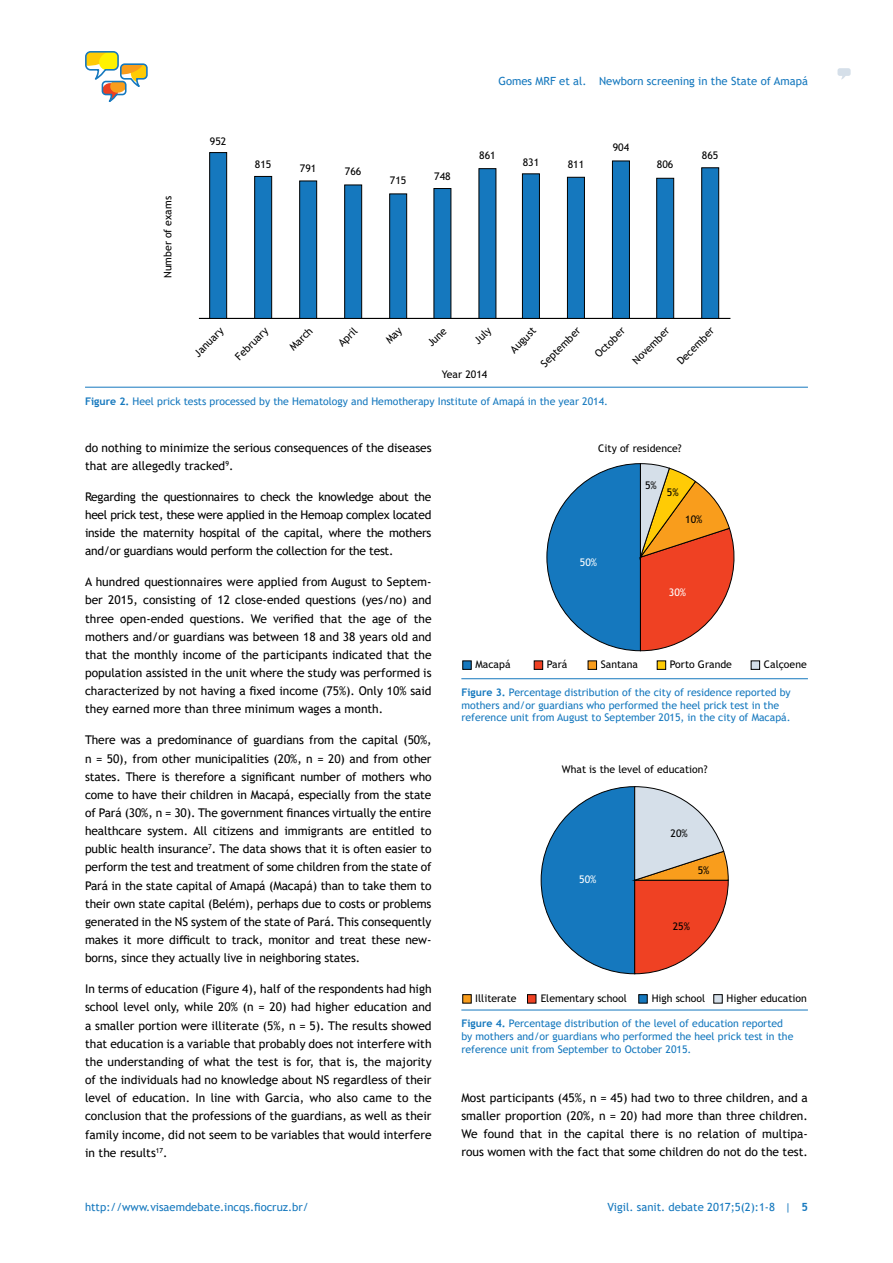
<style>
.page{position:relative;width:893px;height:1263px;background:#fff}
.page>*{position:absolute;margin:0;border:0;box-sizing:border-box;transform-origin:0 0}
.t1{font:12px/18.1px "Trebuchet MS";color:#000;text-align:justify}
.t2{font:11.25px "Trebuchet MS";color:#1578be}
.t3{font:10.5px/12.6px "Trebuchet MS";color:#1578be}
.t4{font:10.5px "Trebuchet MS";color:#000}
.t5{font:10.5px "Trebuchet MS";color:#fff}
.s1{font-weight:700}
</style>
<div class="page">
<svg style="left:85px;top:51px;width:63px;height:51px"></svg>
<svg style="left:837px;top:68px;width:14px;height:11px"></svg>
<hr style="left:85px;top:387px;width:723px;height:1px;background:#1578be">
<hr style="left:199px;top:318px;width:531px;height:1px;background:#000">
<div style="left:209px;top:152px;width:18px;height:167px;background:#1578be;border:1px solid #000"></div>
<div style="left:254px;top:176px;width:18px;height:143px;background:#1578be;border:1px solid #000"></div>
<div style="left:299px;top:181px;width:18px;height:138px;background:#1578be;border:1px solid #000"></div>
<div style="left:344px;top:185px;width:18px;height:134px;background:#1578be;border:1px solid #000"></div>
<div style="left:389px;top:194px;width:18px;height:125px;background:#1578be;border:1px solid #000"></div>
<div style="left:434px;top:188px;width:17px;height:131px;background:#1578be"></div>
<div style="left:479px;top:168px;width:17px;height:151px;background:#1578be"></div>
<div style="left:522px;top:173px;width:18px;height:146px;background:#1578be;border:1px solid #000"></div>
<div style="left:567px;top:177px;width:18px;height:142px;background:#1578be;border:1px solid #000"></div>
<div style="left:612px;top:161px;width:18px;height:158px;background:#1578be;border:1px solid #000"></div>
<div style="left:656px;top:178px;width:18px;height:141px;background:#1578be;border:1px solid #000"></div>
<div style="left:701px;top:167px;width:18px;height:152px;background:#1578be;border:1px solid #000"></div>
<hr style="left:461px;top:678px;width:347px;height:1px;background:#1578be">
<svg style="left:546px;top:463px;width:189px;height:188px"></svg>
<div style="left:462px;top:661px;width:9px;height:9px;background:#1578be;border:1px solid #000"></div>
<div style="left:751px;top:660px;width:9px;height:10px;background:#d5dfe9;border:1px solid #000"></div>
<div style="left:588px;top:661px;width:9px;height:9px;background:#f99d1c;border:1px solid #000"></div>
<div style="left:657px;top:661px;width:9px;height:9px;background:#ffcb05;border:1px solid #000"></div>
<div style="left:534px;top:660px;width:9px;height:10px;background:#ef4123;border:1px solid #000"></div>
<hr style="left:461px;top:1010px;width:347px;height:1px;background:#1578be">
<svg style="left:541px;top:786px;width:188px;height:188px"></svg>
<div style="left:462px;top:994px;width:10px;height:9px;background:#f99d1c;border:1px solid #000"></div>
<div style="left:713px;top:994px;width:10px;height:9px;background:#d5dfe9;border:1px solid #000"></div>
<div style="left:638px;top:994px;width:10px;height:9px;background:#1578be;border:1px solid #000"></div>
<div style="left:527px;top:994px;width:9px;height:9px;background:#ef4123;border:1px solid #000"></div>
<p class="t4" style="left:161px;top:278px;width:84px;rotate:-90deg">Number of exams</p>
<p class="t4" style="left:210px;top:135px;width:18px">952</p>
<p class="t4" style="left:255px;top:157px;width:18px">815</p>
<p class="t4" style="left:300px;top:162px;width:18px">791</p>
<p class="t4" style="left:345px;top:165px;width:18px">766</p>
<p class="t4" style="left:390px;top:174px;width:18px">715</p>
<p class="t4" style="left:434px;top:169px;width:18px">748</p>
<p class="t2" style="left:498px;top:74px;width:311px">Gomes MRF et al. Newborn screening in the State of Amapá</p>
<p class="t4" style="left:479px;top:148px;width:18px">861</p>
<p class="t4" style="left:523px;top:156px;width:18px">831</p>
<p class="t4" style="left:568px;top:157px;width:18px">811</p>
<p class="t4" style="left:613px;top:141px;width:18px">904</p>
<p class="t4" style="left:657px;top:157px;width:18px">806</p>
<p class="t4" style="left:702px;top:148px;width:18px">865</p>
<p class="t4" style="left:191px;top:350px;width:38px;rotate:-45deg">January</p>
<p class="t4" style="left:232px;top:354px;width:43px;rotate:-45deg">February</p>
<p class="t4" style="left:287px;top:344px;width:29px;rotate:-45deg">March</p>
<p class="t4" style="left:335px;top:340px;width:24px;rotate:-45deg">April</p>
<p class="t4" style="left:424px;top:340px;width:24px;rotate:-45deg">June</p>
<p class="t4" style="left:471px;top:338px;width:20px;rotate:-45deg">July</p>
<p class="t4" style="left:507px;top:346px;width:33px;rotate:-45deg">August</p>
<p class="t4" style="left:538px;top:360px;width:52px;rotate:-45deg">September</p>
<p class="t4" style="left:592px;top:351px;width:39px;rotate:-45deg">October</p>
<p class="t4" style="left:629px;top:358px;width:49px;rotate:-45deg">November</p>
<p class="t4" style="left:674px;top:358px;width:49px;rotate:-45deg">December</p>
<p class="t4" style="left:442px;top:368px;width:47px">Year 2014</p>
<p class="t3" style="left:85px;top:394px;width:525px"><span class="s1">Figure 2.</span> Heel prick tests processed by the Hematology and Hemotherapy Institute of Amapá in the year 2014.</p>
<p class="t1" style="left:85px;top:438px;width:348px">do nothing to minimize the serious consequences of the diseases that are allegedly tracked<sup>9</sup>.</p>
<p class="t1" style="left:85px;top:487px;width:348px">Regarding the questionnaires to check the knowledge about the heel prick test, these were applied in the Hemoap complex located inside the maternity hospital of the capital, where the mothers and/or guardians would perform the collection for the test.</p>
<p class="t1" style="left:85px;top:573px;width:348px">A hundred questionnaires were applied from August to Septem&shy;ber 2015, consisting of 12 close-ended questions (yes/no) and three open-ended questions. We verified that the age of the mothers and/or guardians was between 18 and 38 years old and that the monthly income of the participants indicated that the population assisted in the unit where the study was performed is characterized by not having a fixed income (75%). Only 10% said they earned more than three minimum wages a month.</p>
<p class="t1" style="left:85px;top:731px;width:348px">There was a predominance of guardians from the capital (50%, n = 50), from other municipalities (20%, n = 20) and from other states. There is therefore a significant number of mothers who come to have their children in Macapá, especially from the state of Pará (30%, n = 30). The government finances virtually the entire healthcare system. All citizens and immigrants are entitled to public health insurance<sup>7</sup>. The data shows that it is often easier to perform the test and treatment of some children from the state of Pará in the state capital of Amapá (Macapá) than to take them to their own state capital (Belém), perhaps due to costs or problems generated in the NS system of the state of Pará. This consequently makes it more difficult to track, monitor and treat these new&shy;borns, since they actually live in neighboring states.</p>
<p class="t1" style="left:85px;top:980px;width:348px">In terms of education (Figure 4), half of the respondents had high school level only, while 20% (n = 20) had higher education and a smaller portion were illiterate (5%, n = 5). The results showed that education is a variable that probably does not interfere with the understanding of what the test is for, that is, the majority of the individuals had no knowledge about NS regardless of their level of education. In line with Garcia, who also came to the conclusion that the professions of the guardians, as well as their family income, did not seem to be variables that would interfere in the results<sup>17</sup>.</p>
<p class="t4" style="left:598px;top:442px;width:85px">City of residence?</p>
<p class="t5" style="left:580px;top:556px;width:19px">50%</p>
<p class="t4" style="left:645px;top:479px;width:13px">5%</p>
<p class="t4" style="left:667px;top:485px;width:13px">5%</p>
<p class="t4" style="left:685px;top:513px;width:19px">10%</p>
<p class="t5" style="left:669px;top:585px;width:19px">30%</p>
<p class="t4" style="left:475px;top:658px;width:37px">Macapá</p>
<p class="t4" style="left:547px;top:658px;width:22px">Pará</p>
<p class="t4" style="left:601px;top:658px;width:39px">Santana</p>
<p class="t4" style="left:670px;top:658px;width:64px">Porto Grande</p>
<p class="t4" style="left:764px;top:658px;width:44px">Calçoene</p>
<p class="t3" style="left:461px;top:686px;width:331px"><span class="s1">Figure 3.</span> Percentage distribution of the city of residence reported by mothers and/or guardians who performed the heel prick test in the reference unit from August to September 2015, in the city of Macapá.</p>
<p class="t4" style="left:562px;top:762px;width:147px">What is the level of education?</p>
<p class="t5" style="left:579px;top:873px;width:19px">50%</p>
<p class="t4" style="left:670px;top:826px;width:19px">20%</p>
<p class="t4" style="left:698px;top:863px;width:13px">5%</p>
<p class="t4" style="left:673px;top:920px;width:19px">25%</p>
<p class="t4" style="left:475px;top:992px;width:43px">Illiterate</p>
<p class="t4" style="left:541px;top:992px;width:88px">Elementary school</p>
<p class="t4" style="left:652px;top:992px;width:55px">High school</p>
<p class="t4" style="left:726px;top:992px;width:82px">Higher education</p>
<p class="t3" style="left:461px;top:1017px;width:334px"><span class="s1">Figure 4.</span> Percentage distribution of the level of education reported by mothers and/or guardians who performed the heel prick test in the reference unit from September to October 2015.</p>
<p class="t1" style="left:461px;top:1089px;width:348px">Most participants (45%, n = 45) had two to three children, and a smaller proportion (20%, n = 20) had more than three children.<br>We found that in the capital there is no relation of multipa&shy;rous women with the fact that some children do not do the test.</p>
<p class="t2" style="left:85px;top:1199px;width:225px">http://www.visaemdebate.incqs.fiocruz.br/</p>
<p class="t2" style="left:608px;top:1199px;width:202px">Vigil. sanit. debate 2017;5(2):1-8 | <span class="s1">5</span></p>
</div>
